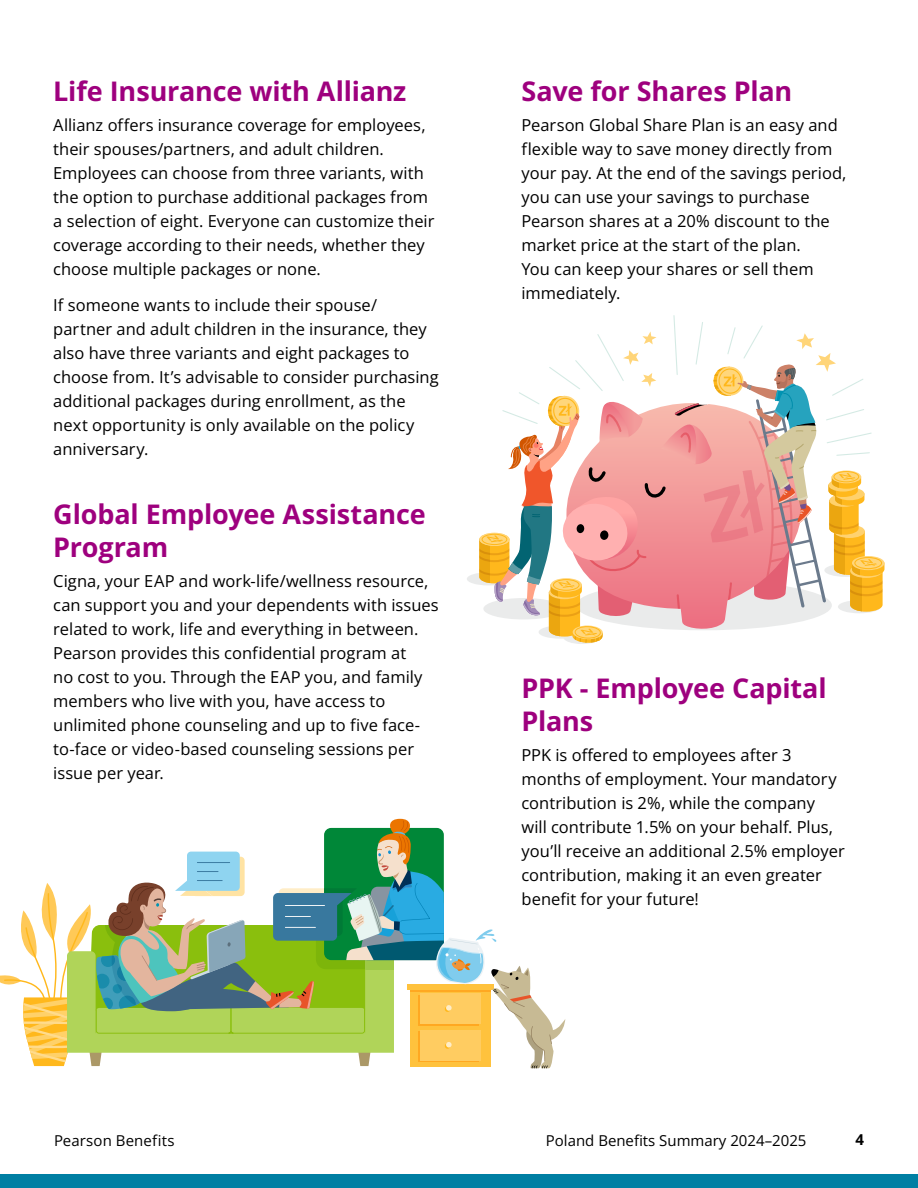
<style>
.page{position:relative;width:918px;height:1188px;background:#fff}
.page>*{position:absolute;margin:0;border:0;box-sizing:border-box;transform-origin:0 0}
.H2_OS_Bld_18_22_Royal_Purple{font:700 27px/33px "Open Sans";letter-spacing:-.005em;color:#9e007e}
.P_Body_OS_Reg_11_16_Black{font:16.5px/24px "Open Sans";color:#000}
.t1{font:15px "Open Sans";color:#000}
.t2{font:700 15px "Open Sans";color:#000}
</style>
<div class="page">
<div style="left:0;top:1174px;width:918px;height:14px;background:#007fa3"></div>
<div style="left:467px;top:572px;width:43px;height:13px;background:#eaebeb;border-radius:50%"></div>
<div style="left:576px;top:580px;width:256px;height:50px;background:#eaebeb;border-radius:50%"></div>
<div style="left:539px;top:626px;width:43px;height:13px;background:#eaebeb;border-radius:50%"></div>
<div style="left:563px;top:631px;width:38px;height:13px;background:#eaebeb;border-radius:50%"></div>
<svg style="left:681px;top:618px;width:44px;height:11px"></svg>
<div style="left:483px;top:598px;width:81px;height:21px;background:#eaebeb;border-radius:50%"></div>
<div style="left:549px;top:592px;width:31px;height:45px;background:#ffb81c"></div>
<div style="left:549px;top:592px;width:11px;height:45px;background:#eba610"></div>
<svg style="left:572px;top:625px;width:31px;height:15px"></svg>
<div style="left:574px;top:626px;width:27px;height:13px;border:1px solid #ffb81c;border-radius:50%"></div>
<svg style="left:479px;top:315px;width:404px;height:303px"></svg>
<svg style="left:572px;top:629px;width:31px;height:14px"></svg>
<svg style="left:0;top:819px;width:565px;height:249px"></svg>
<h2 class="H2_OS_Bld_18_22_Royal_Purple" style="left:53px;top:74px;width:355px">Life Insurance with Allianz</h2>
<p class="P_Body_OS_Reg_11_16_Black" style="left:53px;top:112px;width:383px">Allianz offers insurance coverage for employees, their spouses/partners, and adult children.<br>Employees can choose from three variants, with the option to purchase additional packages from a selection of eight. Everyone can customize their coverage according to their needs, whether they choose multiple packages or none.</p>
<p class="P_Body_OS_Reg_11_16_Black" style="left:53px;top:292px;width:387px">If someone wants to include their spouse/ partner and adult children in the insurance, they also have three variants and eight packages to choose from. It’s advisable to consider purchasing additional packages during enrollment, as the next opportunity is only available on the policy anniversary.</p>
<h2 class="H2_OS_Bld_18_22_Royal_Purple" style="left:53px;top:497px;width:374px">Global Employee Assistance<br>Program</h2>
<p class="P_Body_OS_Reg_11_16_Black" style="left:53px;top:568px;width:387px">Cigna, your EAP and work-life/wellness resource, can support you and your dependents with issues related to work, life and everything in between.<br>Pearson provides this confidential program at<br>no cost to you. Through the EAP you, and family members who live with you, have access to unlimited phone counseling and up to five face&shy;to-face or video-based counseling sessions per issue per year.</p>
<h2 class="H2_OS_Bld_18_22_Royal_Purple" style="left:521px;top:74px;width:272px">Save for Shares Plan</h2>
<p class="P_Body_OS_Reg_11_16_Black" style="left:521px;top:112px;width:326px">Pearson Global Share Plan is an easy and flexible way to save money directly from your pay. At the end of the savings period, you can use your savings to purchase Pearson shares at a 20% discount to the market price at the start of the plan.<br>You can keep your shares or sell them immediately.</p>
<h2 class="H2_OS_Bld_18_22_Royal_Purple" style="left:521px;top:671px;width:307px">PPK - Employee Capital<br>Plans</h2>
<p class="P_Body_OS_Reg_11_16_Black" style="left:521px;top:742px;width:325px">PPK is offered to employees after 3 months of employment. Your mandatory contribution is 2%, while the company<br>will contribute 1.5% on your behalf. Plus, you’ll receive an additional 2.5% employer contribution, making it an even greater benefit for your future!</p>
<p class="t1" style="left:54px;top:1130px;width:122px">Pearson Benefits</p>
<p class="t1" style="left:546px;top:1130px;width:262px">Poland Benefits Summary 2024–2025</p>
<p class="t2" style="left:855px;top:1129px;width:10px">4</p>
</div>
